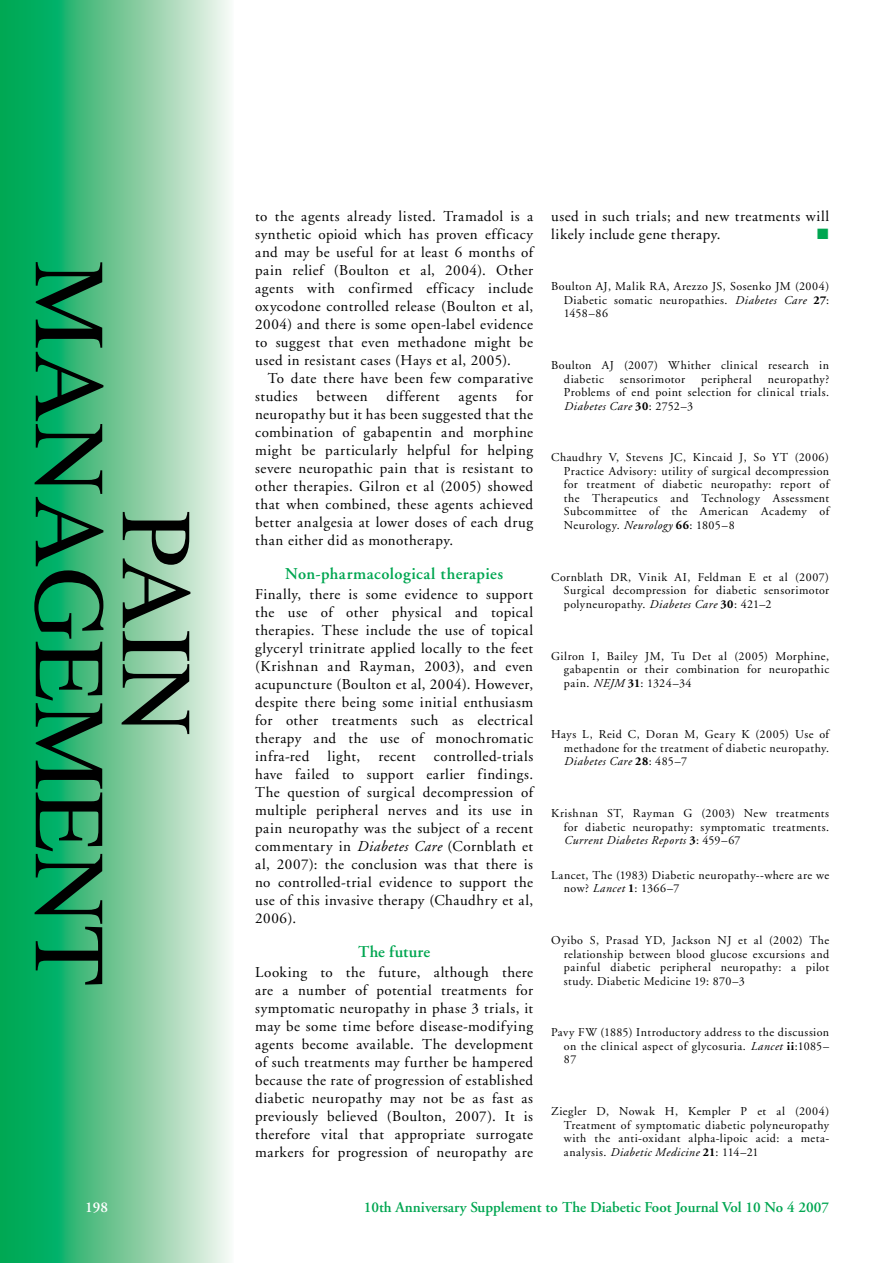
<style>
.page{position:relative;width:893px;height:1263px;background:#fff}
.page>*{position:absolute;margin:0;border:0;box-sizing:border-box;transform-origin:0 0}
.t1{font:100.5px/87px "Times";color:#000;text-align:center}
.t2{font:600 16.5px "Adobe Garamond";letter-spacing:.02em;color:#00a651}
.t3{font:15px/18px "Adobe Garamond";letter-spacing:.03em;color:#000;text-align:justify}
.t4{font:600 15px "Adobe Garamond";color:#00a651}
.t5{font:600 15px "Adobe Garamond";color:#fff}
.t6{font:15px "Zapf Dingbats ITC";color:#00a651}
.t7{font:12px/13.5px "Adobe Garamond";letter-spacing:.035em;color:#000;text-align:justify}
.s1{font-style:italic}
.s2{font-weight:700}
</style>
<div class="page">
<svg style="left:0;top:0;width:229px;height:1263px;background:#68c795"></svg>
<h1 class="t1" style="left:209px;top:261px;width:727px;rotate:90deg">PAIN<br>MANAGEMENT</h1>
<p class="t3" style="left:255px;top:207px;width:280px">to the agents already listed. Tramadol is a synthetic opioid which has proven efficacy and may be useful for at least 6 months of pain relief (Boulton et al, 2004). Other agents with confirmed efficacy include oxycodone controlled release (Boulton et al, 2004) and there is some open-label evidence to suggest that even methadone might be used in resistant cases (Hays et al, 2005).</p>
<p class="t3" style="left:255px;top:369px;width:280px;text-indent:13px">To date there have been few comparative studies</p>
<p class="t3" style="left:255px;top:387px;width:280px;text-indent:261px">for neuropathy but it has been suggested that the combination of gabapentin and morphine might be particularly helpful for helping severe neuropathic pain that is resistant to other therapies. Gilron et al (2005) showed that when combined, these agents achieved better analgesia at lower doses of each drug than either did as monotherapy.</p>
<p class="t2" style="left:285px;top:565px;width:219px">Non-pharmacological therapies</p>
<p class="t3" style="left:255px;top:585px;width:280px">Finally, there is some evidence to support the use of other physical and topical therapies. These include the use of topical glyceryl trinitrate applied locally to the feet (Krishnan and Rayman, 2003), and even acupuncture (Boulton et al, 2004). However, despite there being some initial enthusiasm for other treatments such as electrical therapy and the use of monochromatic infra-red light, recent controlled-trials have failed to support earlier findings.<br>The question of surgical decompression of multiple peripheral nerves and its use in pain neuropathy was the subject of a recent commentary in <span class="s1">Diabetes Care</span> (Cornblath et al, 2007): the conclusion was that there is no controlled-trial evidence to support the use of this invasive therapy (Chaudhry et al, 2006).</p>
<p class="t2" style="left:358px;top:943px;width:73px">The future</p>
<p class="t3" style="left:255px;top:963px;width:279px">Looking to the future, although there are a number of potential treatments for symptomatic neuropathy in phase 3 trials, it may be some time before disease-modifying agents become available. The development of such treatments may further be hampered because the rate of progression of established diabetic neuropathy may not be as fast as previously believed (Boulton, 2007). It is therefore vital that appropriate surrogate markers for progression of neuropathy are</p>
<p class="t3" style="left:317px;top:387px;width:52px">between</p>
<p class="t3" style="left:386px;top:387px;width:55px">different</p>
<p class="t3" style="left:459px;top:387px;width:40px">agents</p>
<p class="t3" style="left:551px;top:207px;width:280px">used in such trials; and new treatments will likely include gene therapy.</p>
<p class="t6" style="left:817px;top:226px;width:13px">■</p>
<p class="t7" style="left:564px;top:280px;width:267px;text-indent:-13px">Boulton AJ, Malik RA, Arezzo JS, Sosenko JM (2004)<br>Diabetic somatic neuropathies. <span class="s1">Diabetes Care</span> <span class="s2">27</span>:<br>1458–86</p>
<p class="t7" style="left:564px;top:359px;width:267px;text-indent:-13px">Boulton AJ (2007) Whither clinical research in diabetic</p>
<p class="t7" style="left:564px;top:372px;width:267px;text-indent:204px">neuropathy?<br>Problems of end point selection for clinical trials.<br><span class="s1">Diabetes Care</span> <span class="s2">30</span>: 2752–3</p>
<p class="t7" style="left:620px;top:372px;width:67px">sensorimotor</p>
<p class="t7" style="left:701px;top:372px;width:52px">peripheral</p>
<p class="t7" style="left:564px;top:451px;width:267px;text-indent:-13px">Chaudhry V, Stevens JC, Kincaid J, So YT (2006)<br>Practice Advisory: utility of surgical decompression for treatment of diabetic neuropathy: report of the Therapeutics and Technology Assessment Subcommittee of the American Academy of Neurology. <span class="s1">Neurology</span> <span class="s2">66</span>: 1805–8</p>
<p class="t7" style="left:564px;top:570px;width:267px;text-indent:-13px">Cornblath DR, Vinik AI, Feldman E et al (2007)<br>Surgical decompression for diabetic sensorimotor polyneuropathy. <span class="s1">Diabetes Care</span> <span class="s2">30</span>: 421–2</p>
<p class="t7" style="left:564px;top:649px;width:267px;text-indent:-13px">Gilron I, Bailey JM, Tu Det al (2005) Morphine, gabapentin or their combination for neuropathic pain. <span class="s1">NEJM</span> <span class="s2">31</span>: 1324–34</p>
<p class="t7" style="left:564px;top:728px;width:267px;text-indent:-13px">Hays L, Reid C, Doran M, Geary K (2005) Use of methadone for the treatment of diabetic neuropathy.<br><span class="s1">Diabetes Care</span> <span class="s2">28</span>: 485–7</p>
<p class="t7" style="left:564px;top:807px;width:267px;text-indent:-13px">Krishnan ST, Rayman G (2003) New treatments for diabetic neuropathy: symptomatic treatments.<br><span class="s1">Current Diabetes Reports</span> <span class="s2">3</span>: 459–67</p>
<p class="t7" style="left:564px;top:868px;width:267px;text-indent:-13px">Lancet, The (1983) Diabetic neuropathy--where are we now? <span class="s1">Lancet</span> <span class="s2">1</span>: 1366–7</p>
<p class="t7" style="left:564px;top:934px;width:267px;text-indent:-13px">Oyibo S, Prasad YD, Jackson NJ et al (2002) The relationship between blood glucose excursions and painful diabetic peripheral neuropathy: a pilot study. Diabetic Medicine 19: 870–3</p>
<p class="t7" style="left:564px;top:1026px;width:267px;text-indent:-13px">Pavy FW (1885) Introductory address to the discussion on the clinical aspect of glycosuria. <span class="s1">Lancet</span> <span class="s2">ii</span>:1085– 87</p>
<p class="t7" style="left:564px;top:1105px;width:267px;text-indent:-13px">Ziegler D, Nowak H, Kempler P et al (2004)<br>Treatment of symptomatic diabetic polyneuropathy with the anti-oxidant alpha-lipoic acid: a meta&shy;analysis. <span class="s1">Diabetic Medicine</span> <span class="s2">21</span>: 114–21</p>
<p class="t5" style="left:85px;top:1199px;width:24px">198</p>
<p class="t4" style="left:364px;top:1199px;width:467px">10th Anniversary Supplement to The Diabetic Foot Journal Vol 10 No 4 2007</p>
</div>
